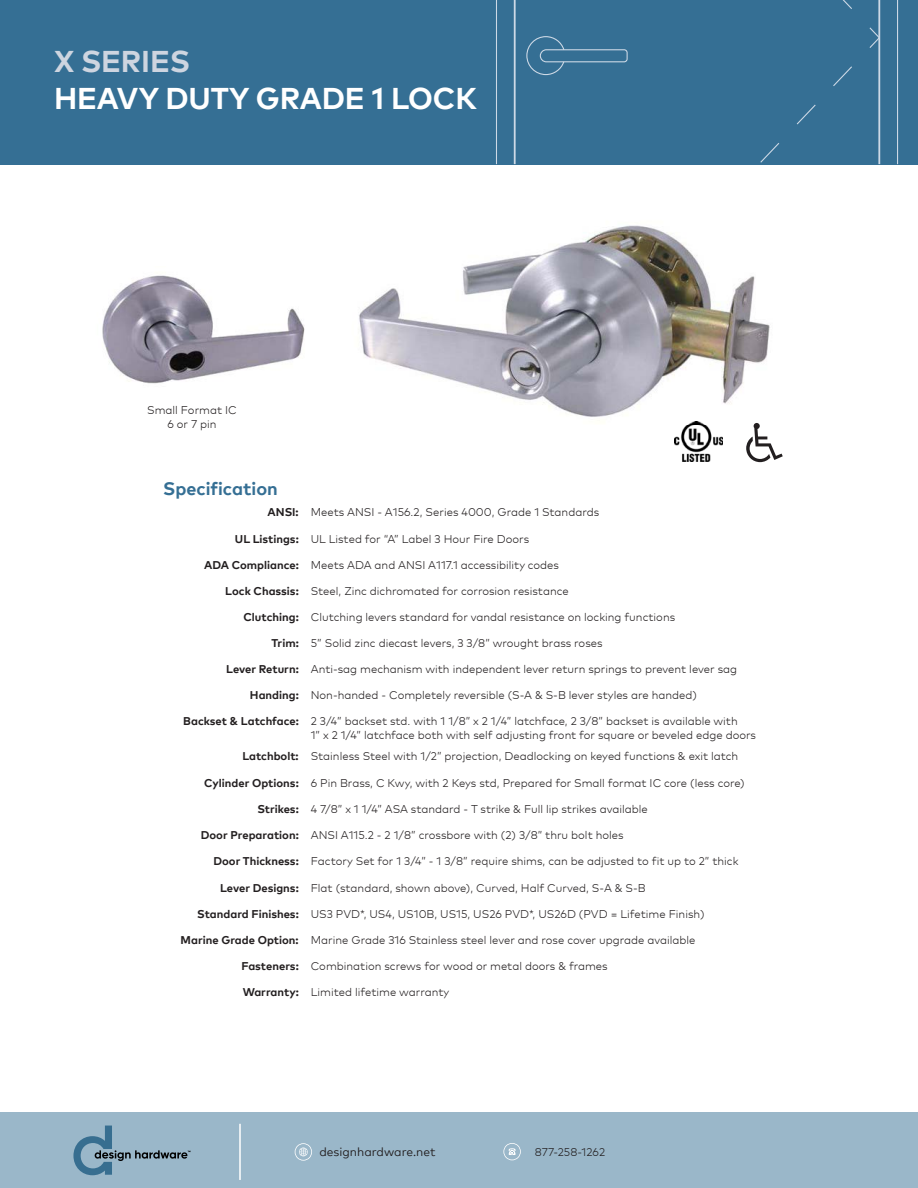
<style>
.page{position:relative;width:918px;height:1188px;background:#fff}
.page>*{position:absolute;margin:0;border:0;box-sizing:border-box;transform-origin:0 0}
.t1{font:700 30px "Mark Pro";letter-spacing:-.005em;color:#fff}
.t2{font:700 30px "Mark Pro";letter-spacing:-.005em;color:#ced5e0}
.t3{font:700 18px "Mark Pro";color:#356f94}
.t4{font:12px "Mark Pro";color:#231f20}
.t5{font:300 11.25px/14.2px "Mark Pro";color:#231f20}
.s1{font-weight:700}
</style>
<div class="page">
<img style="left:359px;top:225px;width:411px;height:197px">
<div style="left:0;top:0;width:918px;height:165px;background:#356f94"></div>
<hr style="left:878px;top:0;width:2px;height:164px;background:#cdd9e6">
<hr style="left:514px;top:0;width:2px;height:164px;background:#cdd9e6">
<hr style="left:897px;top:0;width:1px;height:164px;background:#cdd9e6">
<hr style="left:496px;top:0;width:1px;height:164px;background:#cdd9e6">
<svg style="left:842px;top:0;width:10px;height:9px"></svg>
<svg style="left:869px;top:27px;width:10px;height:21px"></svg>
<svg style="left:526px;top:36px;width:326px;height:127px"></svg>
<div style="left:0;top:1112px;width:918px;height:76px;background:#9ab7c9"></div>
<svg style="left:73px;top:1126px;width:117px;height:49px"></svg>
<hr style="left:239px;top:1124px;width:2px;height:56px;background:#fff">
<svg style="left:295px;top:1143px;width:17px;height:18px"></svg>
<svg style="left:503px;top:1143px;width:18px;height:17px"></svg>
<img style="left:674px;top:422px;width:49px;height:39px">
<svg style="left:746px;top:423px;width:37px;height:39px"></svg>
<img style="left:102px;top:275px;width:203px;height:109px">
<h1 class="t2" style="left:54px;top:39px;width:138px">X SERIES</h1>
<h1 class="t1" style="left:54px;top:76px;width:424px">HEAVY DUTY GRADE 1 LOCK</h1>
<p class="t5" style="left:147px;top:402px;width:91px;text-align:center">Small Format IC<br>6 or 7 pin</p>
<h2 class="t3" style="left:163px;top:475px;width:116px">Specification</h2>
<p class="t5" style="left:268px;top:504px;width:333px"><span class="s1">ANSI:</span> Meets ANSI - A156.2, Series 4000, Grade 1 Standards</p>
<p class="t5" style="left:235px;top:531px;width:296px"><span class="s1">UL Listings:</span> UL Listed for “A” Label 3 Hour Fire Doors</p>
<p class="t5" style="left:204px;top:557px;width:356px"><span class="s1">ADA Compliance:</span> Meets ADA and ANSI A117.1 accessibility codes</p>
<p class="t5" style="left:225px;top:583px;width:345px"><span class="s1">Lock Chassis:</span> Steel, Zinc dichromated for corrosion resistance</p>
<p class="t5" style="left:243px;top:609px;width:433px"><span class="s1">Clutching:</span> Clutching levers standard for vandal resistance on locking functions</p>
<p class="t5" style="left:271px;top:635px;width:333px"><span class="s1">Trim:</span> 5” Solid zinc diecast levers, 3 3/8” wrought brass roses</p>
<p class="t5" style="left:226px;top:661px;width:512px"><span class="s1">Lever Return:</span> Anti-sag mechanism with independent lever return springs to prevent lever sag</p>
<p class="t5" style="left:250px;top:687px;width:449px"><span class="s1">Handing:</span> Non-handed - Completely reversible (S-A &amp; S-B lever styles are handed)</p>
<p class="t5" style="left:311px;top:713px;width:447px;text-indent:-127px"><span class="s1">Backset &amp; Latchface:</span> 2 3/4” backset std. with 1 1/8” x 2 1/4” latchface, 2 3/8” backset is available with<br>1” x 2 1/4” latchface both with self adjusting front for square or beveled edge doors</p>
<p class="t5" style="left:242px;top:748px;width:498px"><span class="s1">Latchbolt:</span> Stainless Steel with 1/2” projection, Deadlocking on keyed functions &amp; exit latch</p>
<p class="t5" style="left:204px;top:775px;width:542px"><span class="s1">Cylinder Options:</span> 6 Pin Brass, C Kwy, with 2 Keys std, Prepared for Small format IC core (less core)</p>
<p class="t5" style="left:257px;top:801px;width:392px"><span class="s1">Strikes:</span> 4 7/8” x 1 1/4” ASA standard - T strike &amp; Full lip strikes available</p>
<p class="t5" style="left:201px;top:827px;width:424px"><span class="s1">Door Preparation:</span> ANSI A115.2 - 2 1/8” crossbore with (2) 3/8” thru bolt holes</p>
<p class="t5" style="left:213px;top:853px;width:527px"><span class="s1">Door Thickness:</span> Factory Set for 1 3/4” - 1 3/8” require shims, can be adjusted to fit up to 2” thick</p>
<p class="t5" style="left:220px;top:880px;width:427px"><span class="s1">Lever Designs:</span> Flat (standard, shown above), Curved, Half Curved, S-A &amp; S-B</p>
<p class="t5" style="left:197px;top:906px;width:509px"><span class="s1">Standard Finishes:</span> US3 PVD*, US4, US10B, US15, US26 PVD*, US26D (PVD = Lifetime Finish)</p>
<p class="t5" style="left:181px;top:932px;width:516px"><span class="s1">Marine Grade Option:</span> Marine Grade 316 Stainless steel lever and rose cover upgrade available</p>
<p class="t5" style="left:241px;top:958px;width:368px"><span class="s1">Fasteners:</span> Combination screws for wood or metal doors &amp; frames</p>
<p class="t5" style="left:243px;top:984px;width:208px"><span class="s1">Warranty:</span> Limited lifetime warranty</p>
<p class="t4" style="left:319px;top:1143px;width:118px">designhardware.net</p>
<p class="t5" style="left:535px;top:1144px;width:72px">877-258-1262</p>
</div>
